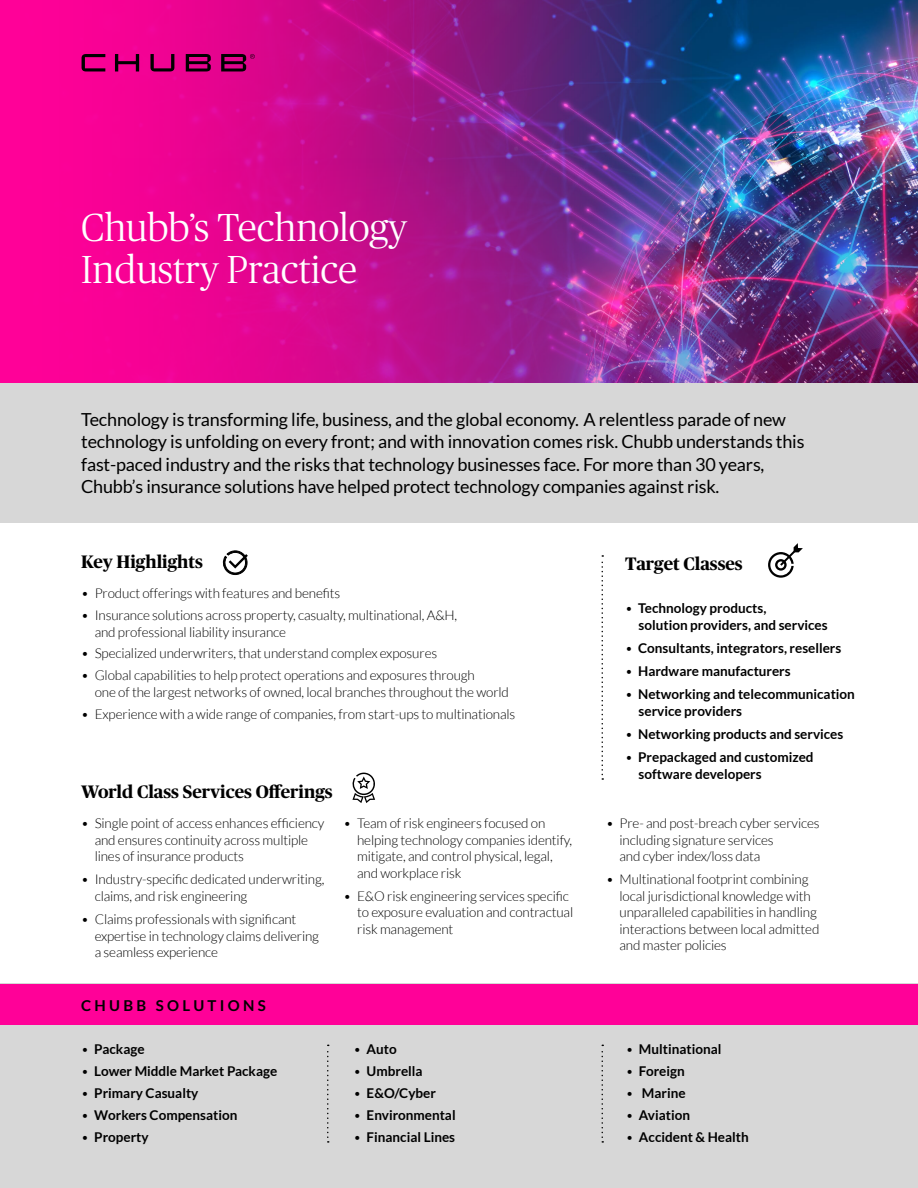
<style>
.page{position:relative;width:918px;height:1188px;background:#fff}
.page>*{position:absolute;margin:0;border:0;box-sizing:border-box;transform-origin:0 0}
.Page_Title{font:300 39px/42px "Chubb Publico";color:#fff}
.t1{font:18px/22.5px "Lato";letter-spacing:-.01em;color:#000}
.H1_Publico{font:700 18px "Chubb Publico";color:#000}
.H1_Publico-2{font:700 15px "Lato";letter-spacing:.22em;color:#000}
.t2{font:300 13.5px/16.5px "Lato";letter-spacing:-.01em;color:#000}
.t3{font:700 13.5px/16.5px "Lato";color:#000}
.s1{font-weight:300}
</style>
<div class="page">
<div style="left:0;top:382px;width:918px;height:141px;background:#d7d7d7"></div>
<div style="left:0;top:984px;width:918px;height:204px;background:#d7d7d7"></div>
<div style="left:0;top:984px;width:918px;height:40px;background:#ff0198"></div>
<img style="left:692px;top:0;width:226px;height:158px">
<svg style="left:0;top:0;width:692px;height:158px;background:#aa1388"></svg>
<img style="left:0;top:158px;width:918px;height:224px">
<svg style="left:82px;top:54px;width:173px;height:17px;background:#9c0160"></svg>
<svg style="left:602px;top:555px;width:1px;height:225px"></svg>
<svg style="left:327px;top:1045px;width:2px;height:98px"></svg>
<svg style="left:602px;top:1045px;width:1px;height:98px"></svg>
<svg style="left:768px;top:543px;width:35px;height:35px"></svg>
<svg style="left:352px;top:773px;width:23px;height:30px"></svg>
<svg style="left:222px;top:551px;width:26px;height:24px"></svg>
<h1 class="Page_Title" style="left:81px;top:204px;width:327px">Chubb’s Technology<br>Industry Practice</h1>
<p class="t1" style="left:81px;top:408px;width:725px">Technology is transforming life, business, and the global economy. A relentless parade of new technology is unfolding on every front; and with innovation comes risk. Chubb understands this fast-paced industry and the risks that technology businesses face. For more than 30 years, Chubb’s insurance solutions have helped protect technology companies against risk.</p>
<h1 class="H1_Publico" style="left:81px;top:549px;width:123px">Key Highlights</h1>
<p class="t2" style="left:81px;top:585px;width:261px">• Product offerings with features and benefits</p>
<p class="t2" style="left:95px;top:607px;width:364px;text-indent:-14px">• Insurance solutions across property, casualty, multinational, A&amp;H, and professional liability insurance</p>
<p class="t2" style="left:81px;top:645px;width:358px">• Specialized underwriters, that understand complex exposures</p>
<p class="t2" style="left:95px;top:667px;width:416px;text-indent:-14px">• Global capabilities to help protect operations and exposures through<br>one of the largest networks of owned, local branches throughout the world</p>
<p class="t2" style="left:81px;top:706px;width:436px">• Experience with a wide range of companies, from start-ups to multinationals</p>
<h1 class="H1_Publico" style="left:81px;top:779px;width:253px">World Class Services Offerings</h1>
<p class="t2" style="left:95px;top:815px;width:231px;text-indent:-14px">• Single point of access enhances efficiency and ensures continuity across multiple lines of insurance products</p>
<p class="t2" style="left:95px;top:871px;width:231px;text-indent:-14px">• Industry-specific dedicated underwriting, claims, and risk engineering</p>
<p class="t2" style="left:95px;top:911px;width:226px;text-indent:-14px">• Claims professionals with significant expertise in technology claims delivering a seamless experience</p>
<p class="t2" style="left:357px;top:815px;width:217px;text-indent:-14px">• Team of risk engineers focused on helping technology companies identify, mitigate, and control physical, legal, and workplace risk</p>
<p class="t2" style="left:357px;top:888px;width:218px;text-indent:-14px">• E&amp;O risk engineering services specific to exposure evaluation and contractual risk management</p>
<h1 class="H1_Publico-2" style="left:81px;top:997px;width:186px">CHUBB SOLUTIONS</h1>
<p class="t3" style="left:81px;top:1041px;width:65px"><span class="s1">•</span> Package</p>
<p class="t3" style="left:81px;top:1063px;width:198px"><span class="s1">•</span> Lower Middle Market Package</p>
<p class="t3" style="left:81px;top:1085px;width:119px"><span class="s1">•</span> Primary Casualty</p>
<p class="t3" style="left:81px;top:1106px;width:158px"><span class="s1">•</span> Workers Compensation</p>
<p class="t3" style="left:81px;top:1128px;width:69px"><span class="s1">•</span> Property</p>
<p class="t3" style="left:354px;top:1041px;width:45px"><span class="s1">•</span> Auto</p>
<p class="t3" style="left:354px;top:1063px;width:71px"><span class="s1">•</span> Umbrella</p>
<p class="t3" style="left:354px;top:1085px;width:84px"><span class="s1">•</span> E&amp;O/Cyber</p>
<p class="t3" style="left:354px;top:1106px;width:104px"><span class="s1">•</span> Environmental</p>
<p class="t3" style="left:354px;top:1128px;width:103px"><span class="s1">•</span> Financial Lines</p>
<h1 class="H1_Publico" style="left:625px;top:550px;width:119px">Target Classes</h1>
<p class="t3" style="left:639px;top:600px;width:191px;text-indent:-14px"><span class="s1">•</span> Technology products,<br>solution providers, and services</p>
<p class="t3" style="left:625px;top:640px;width:218px"><span class="s1">•</span> Consultants, integrators, resellers</p>
<p class="t3" style="left:625px;top:663px;width:167px"><span class="s1">•</span> Hardware manufacturers</p>
<p class="t3" style="left:639px;top:686px;width:218px;text-indent:-14px"><span class="s1">•</span> Networking and telecommunication service providers</p>
<p class="t3" style="left:625px;top:726px;width:220px"><span class="s1">•</span> Networking products and services</p>
<p class="t3" style="left:639px;top:749px;width:177px;text-indent:-14px"><span class="s1">•</span> Prepackaged and customized software developers</p>
<p class="t2" style="left:620px;top:815px;width:202px;text-indent:-14px">• Pre- and post-breach cyber services including signature services<br>and cyber index/loss data</p>
<p class="t2" style="left:620px;top:871px;width:201px;text-indent:-14px">• Multinational footprint combining local jurisdictional knowledge with unparalleled capabilities in handling interactions between local admitted and master policies</p>
<p class="t3" style="left:626px;top:1041px;width:97px"><span class="s1">•</span> Multinational</p>
<p class="t3" style="left:626px;top:1063px;width:60px"><span class="s1">•</span> Foreign</p>
<p class="t3" style="left:626px;top:1085px;width:61px"><span class="s1">•</span> Marine</p>
<p class="t3" style="left:626px;top:1106px;width:66px"><span class="s1">•</span> Aviation</p>
<p class="t3" style="left:626px;top:1128px;width:124px"><span class="s1">•</span> Accident &amp; Health</p>
</div>
